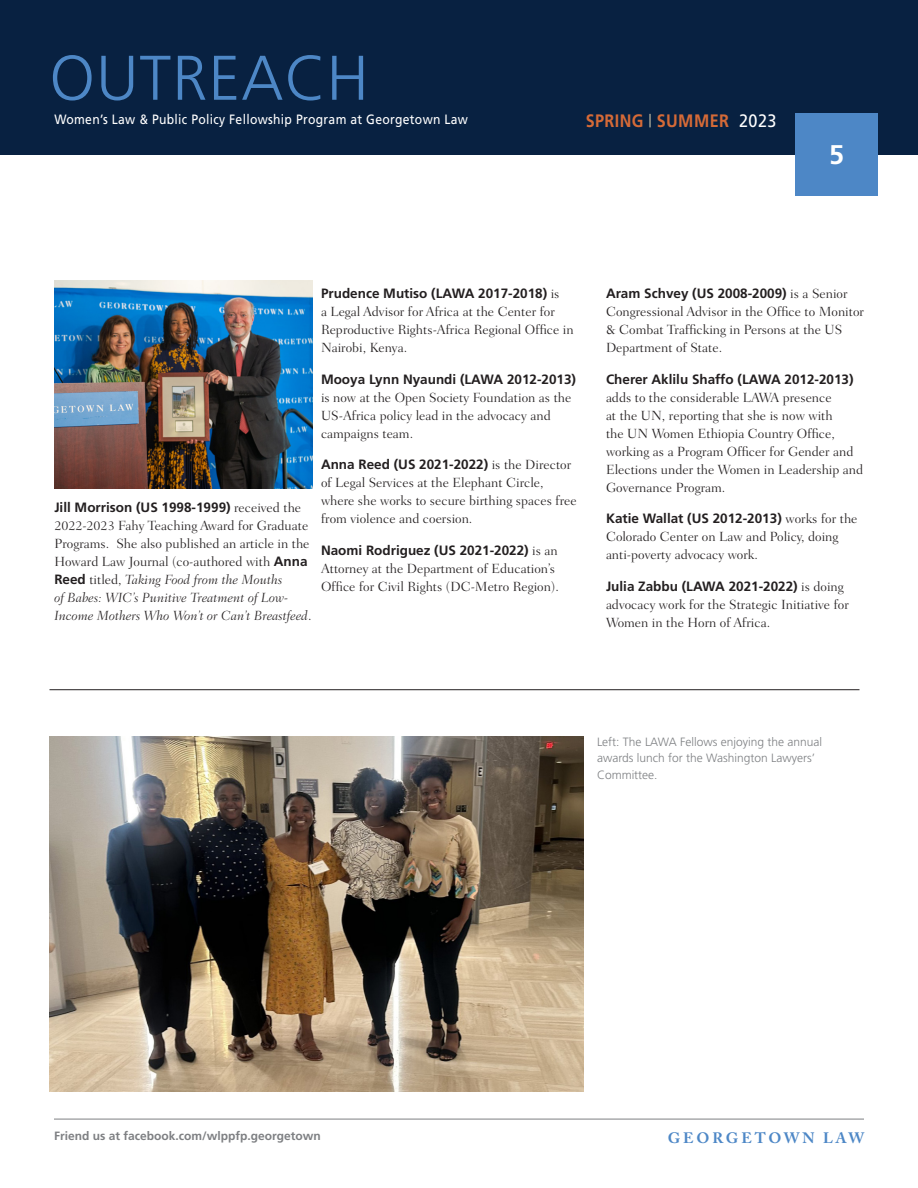
<style>
.page{position:relative;width:918px;height:1188px;background:#fff}
.page>*{position:absolute;margin:0;border:0;box-sizing:border-box;transform-origin:0 0}
.t1{font:300 63px "Frutiger LT Std";letter-spacing:.02em;color:#4d87c6}
.t2{font:700 27px "Frutiger LT Std";color:#fff}
.t3{font:700 18px "Frutiger LT Std";letter-spacing:.025em;color:#d56a37;scale:.9 1}
.t4{font:700 15px "Adobe Caslon Pro";letter-spacing:.19em;color:#4d87c6}
.body_text{font:300 13.5px/18px "Fairfield LT Std";color:#231f20}
.t5{font:13.5px "Frutiger LT Std";letter-spacing:.025em;color:#fff;scale:.9 1}
.t6{font:300 12px/16.5px "Frutiger LT Std";color:#7e8083}
.t7{font:700 12px "Frutiger LT Std";color:#7e8083}
.s1{font-weight:400;color:#fff}
.s2{font-family:"Frutiger LT Std";font-weight:700}
.s3{font-style:italic}
</style>
<div class="page">
<div style="left:0;top:0;width:918px;height:155px;background:#082141"></div>
<div style="left:796px;top:113px;width:82px;height:82px;background:#4d87c6"></div>
<hr style="left:54px;top:1119px;width:810px;height:1px;background:#7e8083">
<img style="left:50px;top:737px;width:534px;height:354px">
<img style="left:54px;top:281px;width:258px;height:207px">
<hr style="left:50px;top:689px;width:810px;height:1px;background:#231f20">
<h1 class="t1" style="left:50px;top:42px;width:321px">OUTREACH</h1>
<p class="t5" style="left:54px;top:111px;width:461px">Women’s Law &amp; Public Policy Fellowship Program at Georgetown Law</p>
<h3 class="t3" style="left:586px;top:110px;width:213px">SPRING <sup>|</sup> SUMMER <span class="s1">2023</span></h3>
<h2 class="t2" style="left:829px;top:138px;width:17px">5</h2>
<p class="body_text" style="left:54px;top:498px;width:259px"><span class="s2">Jill Morrison (US 1998-1999)</span> received the 2022-2023 Fahy Teaching Award for Graduate Programs. She also published an article in the Howard Law Journal (co-authored with <span class="s2">Anna Reed</span> titled, <span class="s3">Taking Food from the Mouths<br>of Babes: WIC’s Punitive Treatment of Low-Income Mothers Who Won’t or Can’t Breastfeed</span>.</p>
<p class="body_text" style="left:321px;top:285px;width:254px"><span class="s2">Prudence Mutiso (LAWA 2017-2018)</span> is<br>a Legal Advisor for Africa at the Center for Reproductive Rights-Africa Regional Office in Nairobi, Kenya.</p>
<p class="body_text" style="left:321px;top:371px;width:257px"><span class="s2">Mooya Lynn Nyaundi (LAWA 2012-2013) </span>is now at the Open Society Foundation as the US-Africa policy lead in the advocacy and campaigns team.</p>
<p class="body_text" style="left:321px;top:456px;width:257px"><span class="s2">Anna Reed (US 2021-2022)</span> is the Director of Legal Services at the Elephant Circle, where she works to secure birthing spaces free from violence and coersion.</p>
<p class="body_text" style="left:321px;top:542px;width:239px"><span class="s2">Naomi Rodriguez (US 2021-2022)</span> is an<br>Attorney at the Department of Education’s<br>Office for Civil Rights (DC-Metro Region).</p>
<p class="body_text" style="left:606px;top:285px;width:260px"><span class="s2">Aram Schvey (US 2008-2009)</span> is a Senior Congressional Advisor in the Office to Monitor &amp; Combat Trafficking in Persons at the US Department of State.</p>
<p class="body_text" style="left:606px;top:371px;width:259px"><span class="s2">Cherer Aklilu Shaffo (LAWA 2012-2013) </span>adds to the considerable LAWA presence<br>at the UN, reporting that she is now with<br>the UN Women Ethiopia Country Office, working as a Program Officer for Gender and Elections under the Women in Leadership and Governance Program.</p>
<p class="body_text" style="left:606px;top:510px;width:253px"><span class="s2">Katie Wallat (US 2012-2013)</span> works for the<br>Colorado Center on Law and Policy, doing anti-poverty advocacy work.</p>
<p class="body_text" style="left:606px;top:578px;width:244px"><span class="s2">Julia Zabbu (LAWA 2021-2022)</span> is doing advocacy work for the Strategic Initiative for<br>Women in the Horn of Africa.</p>
<p class="t6" style="left:597px;top:734px;width:227px">Left: The LAWA Fellows enjoying the annual awards lunch for the Washington Lawyers’<br>Committee.</p>
<p class="t7" style="left:54px;top:1128px;width:268px">Friend us at facebook.com/wlppfp.georgetown</p>
<p class="t4" style="left:668px;top:1129px;width:198px">GEORGETOWN LAW</p>
</div>
